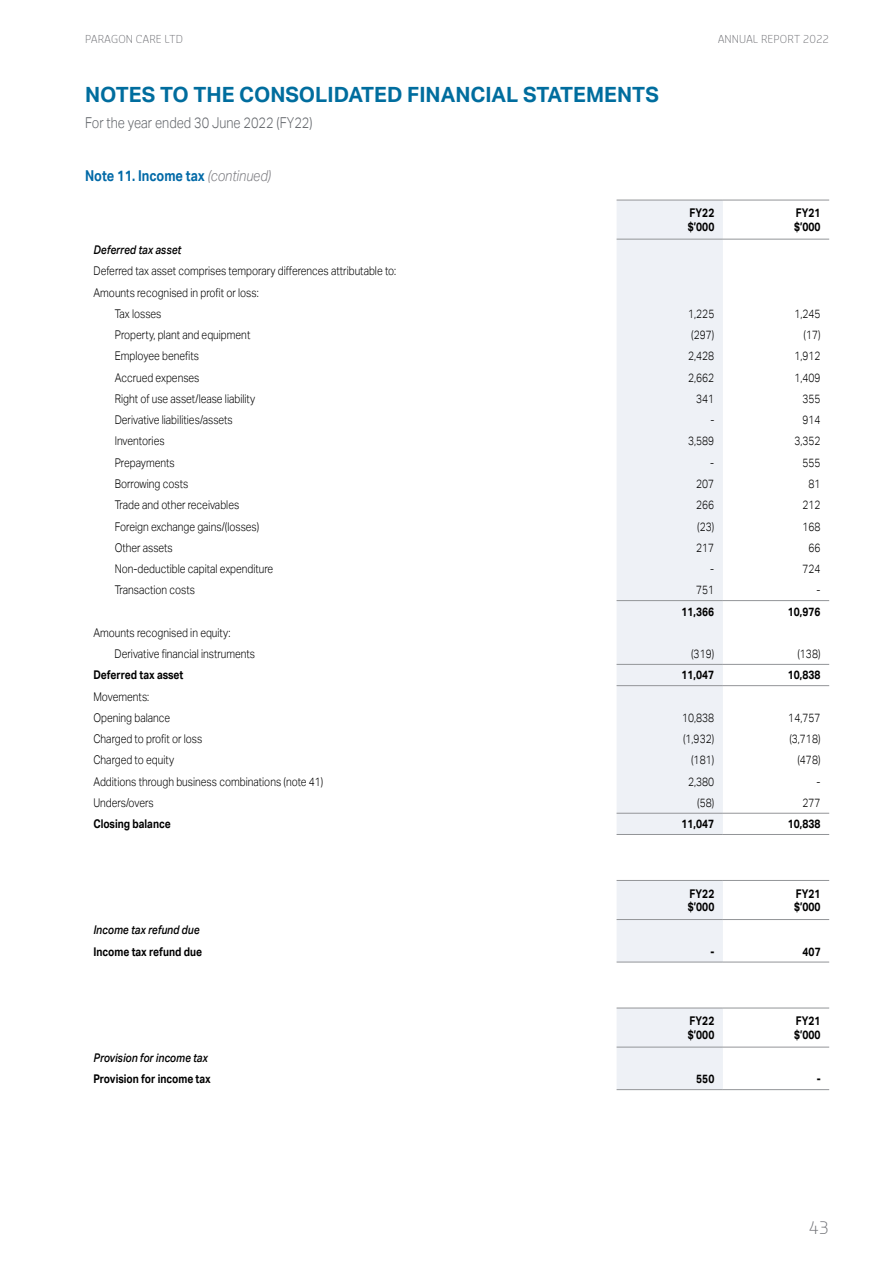
<style>
.page{position:relative;width:893px;height:1263px;background:#fff}
.page>*{position:absolute;margin:0;border:0;box-sizing:border-box;transform-origin:0 0}
.t1{font:700 21px "Aktiv Grotesk";color:#006d9e}
.t2{font:300 16.5px "Sansa Pro";color:#6f7075}
.t3{font:300 15px "Aktiv Grotesk";color:#63666b;scale:.85 1}
.t4{font:700 15px "Aktiv Grotesk";color:#0069a7;scale:.85 1}
.t5{font:300 12px/21.3px "Aktiv Grotesk";color:#000;scale:.85 1}
.t6{font:700 12px/13.5px "Aktiv Grotesk";color:#000;scale:.85 1}
.t7{font:italic 500 12px "Aktiv Grotesk";color:#000;scale:.85 1}
.t8{font:300 10.5px "Sansa Pro";letter-spacing:.02em;color:#6f7075}
.s1{font-weight:300;font-style:italic;color:#7b7b80}
</style>
<div class="page">
<div style="left:617px;top:201px;width:106px;height:633px;background:#eef1f6"></div>
<hr style="left:617px;top:200px;width:106px;height:1px;background:#939598">
<hr style="left:723px;top:200px;width:106px;height:1px;background:#939598">
<hr style="left:617px;top:239px;width:106px;height:1px;background:#939598">
<hr style="left:723px;top:239px;width:106px;height:1px;background:#939598">
<hr style="left:617px;top:600px;width:106px;height:1px;background:#939598">
<hr style="left:723px;top:600px;width:106px;height:1px;background:#939598">
<hr style="left:617px;top:664px;width:106px;height:1px;background:#939598">
<hr style="left:723px;top:664px;width:106px;height:1px;background:#939598">
<hr style="left:617px;top:685px;width:106px;height:1px;background:#939598">
<hr style="left:723px;top:685px;width:106px;height:1px;background:#939598">
<hr style="left:617px;top:813px;width:106px;height:1px;background:#939598">
<hr style="left:723px;top:813px;width:106px;height:1px;background:#939598">
<hr style="left:617px;top:834px;width:106px;height:1px;background:#939598">
<hr style="left:723px;top:834px;width:106px;height:1px;background:#939598">
<div style="left:617px;top:881px;width:106px;height:81px;background:#eef1f6"></div>
<hr style="left:617px;top:880px;width:106px;height:1px;background:#939598">
<hr style="left:723px;top:880px;width:106px;height:1px;background:#939598">
<hr style="left:617px;top:919px;width:106px;height:1px;background:#939598">
<hr style="left:723px;top:919px;width:106px;height:1px;background:#939598">
<hr style="left:617px;top:962px;width:106px;height:1px;background:#939598">
<hr style="left:723px;top:962px;width:106px;height:1px;background:#939598">
<div style="left:617px;top:1009px;width:106px;height:80px;background:#eef1f6"></div>
<hr style="left:617px;top:1008px;width:106px;height:1px;background:#939598">
<hr style="left:723px;top:1008px;width:106px;height:1px;background:#939598">
<hr style="left:617px;top:1047px;width:106px;height:1px;background:#939598">
<hr style="left:723px;top:1047px;width:106px;height:1px;background:#939598">
<hr style="left:617px;top:1089px;width:106px;height:1px;background:#939598">
<hr style="left:723px;top:1089px;width:106px;height:1px;background:#939598">
<p class="t8" style="left:85px;top:31px;width:99px">PARAGON CARE LTD</p>
<p class="t8" style="left:718px;top:31px;width:113px">ANNUAL REPORT 2022</p>
<h1 class="t1" style="left:85px;top:82px;width:575px">NOTES TO THE CONSOLIDATED FINANCIAL STATEMENTS</h1>
<p class="t3" style="left:85px;top:114px;width:269px">For the year ended 30 June 2022 (FY22)</p>
<p class="t4" style="left:85px;top:167px;width:220px">Note 11. Income tax <span class="s1">(continued)</span></p>
<p class="t6" style="left:688px;top:206px;width:33px">FY22 $’000</p>
<p class="t6" style="left:794px;top:206px;width:33px">FY21 $’000</p>
<p class="t7" style="left:94px;top:243px;width:105px">Deferred tax asset</p>
<p class="t5" style="left:94px;top:260px;width:358px">Deferred tax asset comprises temporary differences attributable to:</p>
<p class="t5" style="left:94px;top:282px;width:196px">Amounts recognised in profit or loss:</p>
<p class="t5" style="left:115px;top:303px;width:56px">Tax losses</p>
<p class="t5" style="left:688px;top:303px;width:32px">1,225</p>
<p class="t5" style="left:794px;top:303px;width:32px">1,245</p>
<p class="t5" style="left:115px;top:324px;width:161px">Property, plant and equipment</p>
<p class="t5" style="left:691px;top:324px;width:29px">(297)</p>
<p class="t5" style="left:804px;top:324px;width:22px">(17)</p>
<p class="t5" style="left:115px;top:346px;width:101px">Employee benefits</p>
<p class="t5" style="left:688px;top:346px;width:32px">2,428</p>
<p class="t5" style="left:794px;top:346px;width:32px">1,912</p>
<p class="t5" style="left:115px;top:367px;width:101px">Accrued expenses</p>
<p class="t5" style="left:688px;top:367px;width:32px">2,662</p>
<p class="t5" style="left:794px;top:367px;width:32px">1,409</p>
<p class="t5" style="left:115px;top:388px;width:167px">Right of use asset/lease liability</p>
<p class="t5" style="left:696px;top:388px;width:23px">341</p>
<p class="t5" style="left:802px;top:388px;width:23px">355</p>
<p class="t5" style="left:115px;top:409px;width:140px">Derivative liabilities/assets</p>
<p class="t5" style="left:710px;top:409px;width:6px">-</p>
<p class="t5" style="left:802px;top:409px;width:23px">914</p>
<p class="t5" style="left:115px;top:431px;width:60px">Inventories</p>
<p class="t5" style="left:688px;top:431px;width:32px">3,589</p>
<p class="t5" style="left:794px;top:431px;width:32px">3,352</p>
<p class="t5" style="left:115px;top:452px;width:72px">Prepayments</p>
<p class="t5" style="left:710px;top:452px;width:6px">-</p>
<p class="t5" style="left:802px;top:452px;width:23px">555</p>
<p class="t5" style="left:115px;top:473px;width:88px">Borrowing costs</p>
<p class="t5" style="left:696px;top:473px;width:23px">207</p>
<p class="t5" style="left:808px;top:473px;width:16px">81</p>
<p class="t5" style="left:115px;top:494px;width:148px">Trade and other receivables</p>
<p class="t5" style="left:696px;top:494px;width:23px">266</p>
<p class="t5" style="left:802px;top:494px;width:23px">212</p>
<p class="t5" style="left:115px;top:516px;width:172px">Foreign exchange gains/(losses)</p>
<p class="t5" style="left:697px;top:516px;width:22px">(23)</p>
<p class="t5" style="left:802px;top:516px;width:23px">168</p>
<p class="t5" style="left:115px;top:537px;width:70px">Other assets</p>
<p class="t5" style="left:696px;top:537px;width:23px">217</p>
<p class="t5" style="left:808px;top:537px;width:16px">66</p>
<p class="t5" style="left:115px;top:558px;width:188px">Non-deductible capital expenditure</p>
<p class="t5" style="left:710px;top:558px;width:6px">-</p>
<p class="t5" style="left:802px;top:558px;width:23px">724</p>
<p class="t5" style="left:115px;top:579px;width:96px">Transaction costs</p>
<p class="t5" style="left:696px;top:579px;width:23px">751</p>
<p class="t5" style="left:816px;top:579px;width:6px">-</p>
<p class="t6" style="left:681px;top:605px;width:40px">11,366</p>
<p class="t6" style="left:788px;top:605px;width:40px">10,976</p>
<p class="t5" style="left:115px;top:622px;width:167px;text-indent:-21px">Amounts recognised in equity:<br>Derivative financial instruments</p>
<p class="t5" style="left:691px;top:643px;width:29px">(319)</p>
<p class="t5" style="left:797px;top:643px;width:29px">(138)</p>
<p class="t6" style="left:93px;top:668px;width:107px">Deferred tax asset</p>
<p class="t6" style="left:681px;top:668px;width:40px">11,047</p>
<p class="t6" style="left:788px;top:668px;width:40px">10,838</p>
<p class="t5" style="left:93px;top:686px;width:92px">Movements:<br>Opening balance</p>
<p class="t5" style="left:682px;top:707px;width:39px">10,838</p>
<p class="t5" style="left:788px;top:707px;width:39px">14,757</p>
<p class="t5" style="left:93px;top:728px;width:130px">Charged to profit or loss</p>
<p class="t5" style="left:683px;top:728px;width:38px">(1,932)</p>
<p class="t5" style="left:789px;top:728px;width:38px">(3,718)</p>
<p class="t5" style="left:93px;top:750px;width:96px">Charged to equity</p>
<p class="t5" style="left:691px;top:750px;width:29px">(181)</p>
<p class="t5" style="left:797px;top:750px;width:29px">(478)</p>
<p class="t5" style="left:93px;top:771px;width:272px">Additions through business combinations (note 41)</p>
<p class="t5" style="left:688px;top:771px;width:32px">2,380</p>
<p class="t5" style="left:816px;top:771px;width:6px">-</p>
<p class="t5" style="left:93px;top:792px;width:73px">Unders/overs</p>
<p class="t5" style="left:697px;top:792px;width:22px">(58)</p>
<p class="t5" style="left:802px;top:792px;width:23px">277</p>
<p class="t6" style="left:93px;top:817px;width:92px">Closing balance</p>
<p class="t6" style="left:681px;top:817px;width:40px">11,047</p>
<p class="t6" style="left:788px;top:817px;width:40px">10,838</p>
<p class="t6" style="left:688px;top:887px;width:33px">FY22 $’000</p>
<p class="t6" style="left:794px;top:887px;width:33px">FY21 $’000</p>
<p class="t7" style="left:94px;top:923px;width:126px">Income tax refund due</p>
<p class="t6" style="left:94px;top:945px;width:129px">Income tax refund due</p>
<p class="t6" style="left:710px;top:945px;width:6px">-</p>
<p class="t6" style="left:803px;top:945px;width:23px">407</p>
<p class="t6" style="left:688px;top:1014px;width:33px">FY22 $’000</p>
<p class="t6" style="left:794px;top:1014px;width:33px">FY21 $’000</p>
<p class="t7" style="left:94px;top:1051px;width:136px">Provision for income tax</p>
<p class="t6" style="left:94px;top:1072px;width:139px">Provision for income tax</p>
<p class="t6" style="left:696px;top:1072px;width:23px">550</p>
<p class="t6" style="left:817px;top:1072px;width:6px">-</p>
<h2 class="t2" style="left:809px;top:1216px;width:22px">43</h2>
</div>
